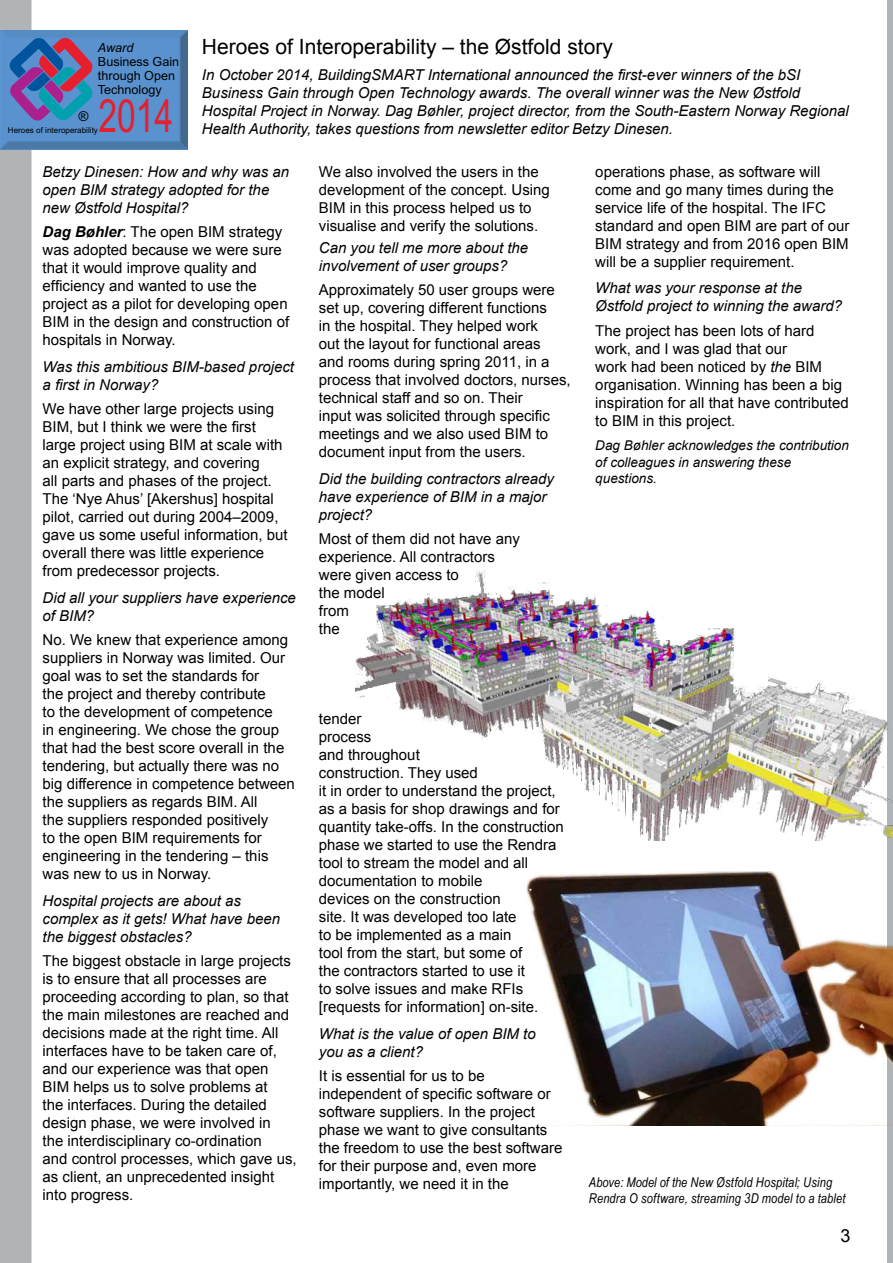
<style>
.page{position:relative;width:893px;height:1263px;background:#fff}
.page>*{position:absolute;margin:0;border:0;box-sizing:border-box;transform-origin:0 0}
.t1{font:45.9px "Arial";color:#e61e2e;scale:.73 1}
.t2{font:21px "Arial";color:#000}
.t3{font:18px "Arial";color:#000}
.t4{font:15px/18px "Arial";color:#000}
.t5{font:italic 15px/18px "Arial";color:#000}
.t6{font:13.65px "Arial";color:#000}
.t7{font:italic 13.5px/16.2px "Arial Narrow";letter-spacing:.015em;color:#000}
.t8{font:italic 13.5px/16.2px "Arial";color:#000}
.t9{font:12.6px/14.1px "Arial";color:#000}
.t10{font:italic 12.6px "Arial";color:#000}
.t11{font:8.1px "Arial";color:#000}
.s1{font-weight:700;font-style:italic}
.s2{font-style:italic}
</style>
<div class="page">
<div style="left:0;top:0;width:32px;height:1263px;background:#b1b4b6"></div>
<div style="left:887px;top:0;width:6px;height:1263px;background:#b1b4b6"></div>
<img style="left:355px;top:570px;width:538px;height:270px">
<img style="left:1px;top:30px;width:186px;height:119px">
<svg style="left:8px;top:36px;width:85px;height:86px;background:#5f6ba3"></svg>
<img style="left:526px;top:871px;width:367px;height:254px">
<h2 class="t2" style="left:202px;top:32px;width:412px">Heroes of Interoperability – the Østfold story</h2>
<p class="t5" style="left:202px;top:66px;width:648px">In October 2014, BuildingSMART International announced the first-ever winners of the bSI Business Gain through Open Technology awards. The overall winner was the New Østfold Hospital Project in Norway. Dag Bøhler, project director, from the South-Eastern Norway Regional Health Authority, takes questions from newsletter editor Betzy Dinesen.</p>
<p class="t5" style="left:43px;top:163px;width:248px">Betzy Dinesen: How and why was an open BIM strategy adopted for the new Østfold Hospital?</p>
<p class="t4" style="left:43px;top:223px;width:248px"><span class="s1">Dag Bøhler</span>: The open BIM strategy was adopted because we were sure that it would improve quality and efficiency and wanted to use the project as a pilot for developing open<br>BIM in the design and construction of hospitals in Norway.</p>
<p class="t5" style="left:43px;top:358px;width:253px">Was this ambitious BIM-based project a first in Norway?</p>
<p class="t4" style="left:43px;top:400px;width:247px">We have other large projects using BIM, but I think we were the first large project using BIM at scale with an explicit strategy, and covering<br>all parts and phases of the project.<br>The ‘Nye Ahus’ [Akershus] hospital pilot, carried out during 2004–2009, gave us some useful information, but overall there was little experience from predecessor projects.</p>
<p class="t5" style="left:43px;top:588px;width:255px">Did all your suppliers have experience of BIM?</p>
<p class="t4" style="left:43px;top:631px;width:254px">No. We knew that experience among suppliers in Norway was limited. Our goal was to set the standards for<br>the project and thereby contribute<br>to the development of competence<br>in engineering. We chose the group that had the best score overall in the tendering, but actually there was no big difference in competence between the suppliers as regards BIM. All<br>the suppliers responded positively<br>to the open BIM requirements for engineering in the tendering – this was new to us in Norway.</p>
<p class="t5" style="left:43px;top:891px;width:239px">Hospital projects are about as complex as it gets! What have been the biggest obstacles?</p>
<p class="t4" style="left:43px;top:952px;width:256px">The biggest obstacle in large projects is to ensure that all processes are proceeding according to plan, so that the main milestones are reached and decisions made at the right time. All interfaces have to be taken care of, and our experience was that open BIM helps us to solve problems at<br>the interfaces. During the detailed design phase, we were involved in<br>the interdisciplinary co-ordination<br>and control processes, which gave us, as client, an unprecedented insight into progress.</p>
<p class="t10" style="left:98px;top:40px;width:37px">Award</p>
<p class="t9" style="left:98px;top:55px;width:83px">Business Gain through Open<br>Technology</p>
<p class="t11" style="left:8px;top:127px;width:92px">Heroes of interoperability</p>
<h1 class="t1" style="left:99px;top:99px;width:104px">2014</h1>
<p class="t6" style="left:78px;top:111px;width:12px">®</p>
<p class="t4" style="left:595px;top:163px;width:256px">operations phase, as software will come and go many times during the service life of the hospital. The IFC standard and open BIM are part of our BIM strategy and from 2016 open BIM will be a supplier requirement.</p>
<p class="t5" style="left:595px;top:279px;width:248px">What was your response at the<br>Østfold project to winning the award?</p>
<p class="t4" style="left:595px;top:321px;width:255px">The project has been lots of hard work, and I was glad that our<br>work had been noticed by <span class="s2">the</span> BIM organisation. Winning has been a big inspiration for all that have contributed to BIM in this project.</p>
<p class="t8" style="left:595px;top:438px;width:255px">Dag Bøhler acknowledges the contribution of colleagues in answering these questions.</p>
<p class="t4" style="left:319px;top:163px;width:232px">We also involved the users in the development of the concept. Using BIM in this process helped us to visualise and verify the solutions.</p>
<p class="t5" style="left:319px;top:239px;width:211px">Can you tell me more about the involvement of user groups?</p>
<p class="t4" style="left:319px;top:281px;width:253px">Approximately 50 user groups were set up, covering different functions<br>in the hospital. They helped work<br>out the layout for functional areas<br>and rooms during spring 2011, in a process that involved doctors, nurses, technical staff and so on. Their<br>input was solicited through specific meetings and we also used BIM to document input from the users.</p>
<p class="t5" style="left:319px;top:470px;width:237px">Did the building contractors already have experience of BIM in a major project?</p>
<p class="t4" style="left:319px;top:530px;width:202px">Most of them did not have any experience. All contractors were given access to<br>the model<br>from<br>the</p>
<p class="t4" style="left:319px;top:710px;width:246px">tender<br>process<br>and throughout<br>construction. They used<br>it in order to understand the project, as a basis for shop drawings and for quantity take-offs. In the construction phase we started to use the Rendra tool to stream the model and all documentation to mobile<br>devices on the construction<br>site. It was developed too late<br>to be implemented as a main<br>tool from the start, but some of<br>the contractors started to use it<br>to solve issues and make RFIs [requests for information] on-site.</p>
<p class="t5" style="left:319px;top:1025px;width:218px">What is the value of open BIM to you as a client?</p>
<p class="t4" style="left:319px;top:1067px;width:245px">It is essential for us to be independent of specific software or software suppliers. In the project phase we want to give consultants the freedom to use the best software for their purpose and, even more importantly, we need it in the</p>
<p class="t7" style="left:589px;top:1173px;width:258px">Above: Model of the New Østfold Hospital; Using<br>Rendra O software, streaming 3D model to a tablet</p>
<p class="t3" style="left:840px;top:1224px;width:12px">3</p>
</div>
